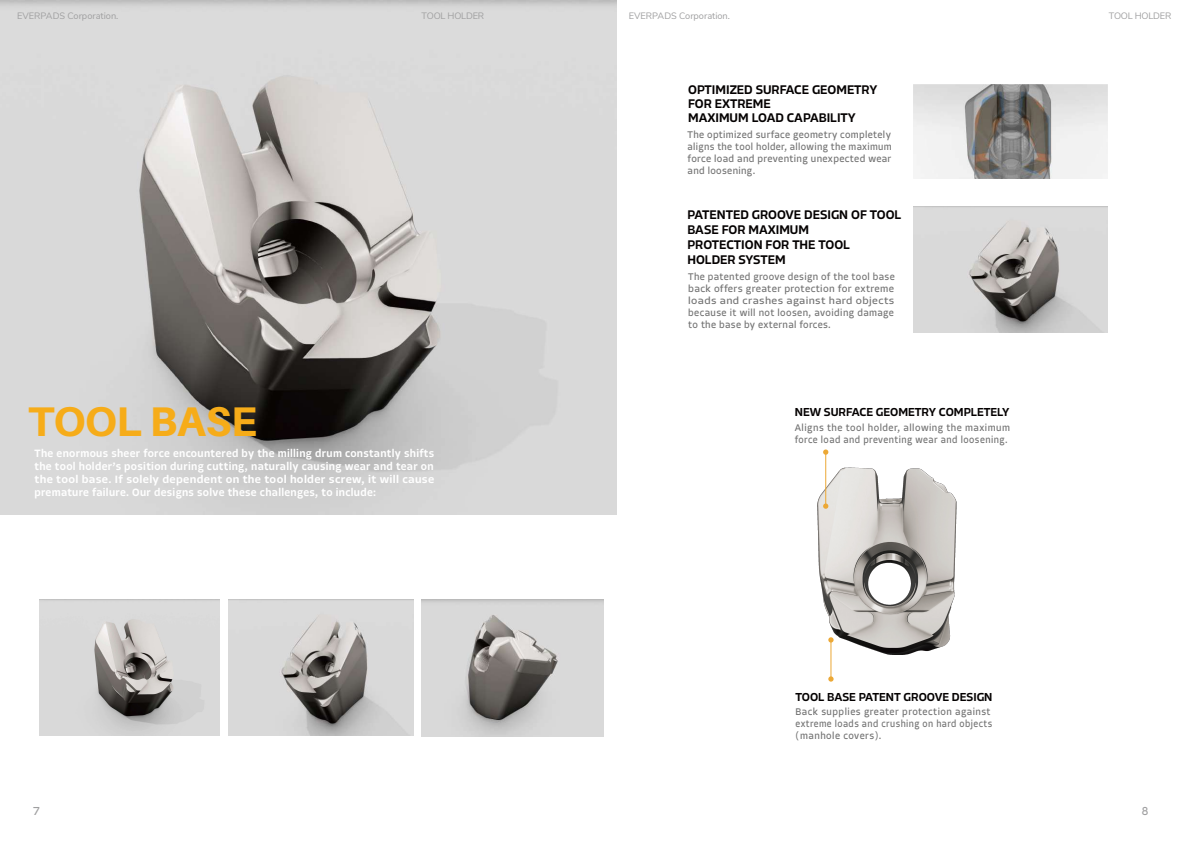
<style>
.page{position:relative;width:1191px;height:842px;background:#fff}
.page>*{position:absolute;margin:0;border:0;box-sizing:border-box;transform-origin:0 0}
.t1{font:800 41.4px "Aileron";letter-spacing:-.01em;color:#f6ac19}
.t2{font:500 13px/15px "Allotrope";color:#040000}
.t3{font:500 12px "Allotrope";color:#040000}
.t4{font:12px "Allotrope";color:#9f9fa0}
.t5{font:500 11px/13px "Allotrope";letter-spacing:.03em;color:#fff;text-align:justify}
.t6{font:10px/12px "Allotrope";letter-spacing:.045em;color:#717171;text-align:justify}
.t7{font:9.2px "Nunito Sans";color:#9f9fa0}
.t8{font:9.2px "Nunito Sans";letter-spacing:-.02em;color:#9f9fa0}
</style>
<div class="page">
<img style="left:0;top:0;width:616px;height:514px">
<img style="left:39px;top:600px;width:181px;height:135px">
<img style="left:817px;top:458px;width:140px;height:209px">
<img style="left:913px;top:85px;width:194px;height:94px">
<img style="left:913px;top:207px;width:194px;height:125px">
<img style="left:228px;top:600px;width:186px;height:135px">
<hr style="left:825px;top:452px;width:1px;height:54px;background:#eca835">
<svg style="left:823px;top:449px;width:5px;height:6px"></svg>
<svg style="left:823px;top:503px;width:5px;height:6px"></svg>
<hr style="left:830px;top:640px;width:1px;height:39px;background:#eca835">
<svg style="left:828px;top:637px;width:5px;height:5px"></svg>
<svg style="left:828px;top:676px;width:5px;height:6px"></svg>
<img style="left:421px;top:600px;width:183px;height:136px">
<p class="t7" style="left:17px;top:9px;width:103px">EVERPADS Corporation.</p>
<p class="t8" style="left:421px;top:9px;width:64px">TOOL HOLDER</p>
<p class="t7" style="left:629px;top:9px;width:103px">EVERPADS Corporation.</p>
<p class="t8" style="left:1108px;top:9px;width:64px">TOOL HOLDER</p>
<h1 class="t1" style="left:28px;top:398px;width:231px">TOOL BASE</h1>
<p class="t5" style="left:35px;top:447px;width:401px">The enormous sheer force encountered by the milling drum constantly shifts the tool holder’s position during cutting, naturally causing wear and tear on the tool base. If solely dependent on the tool holder screw, it will cause premature failure. Our designs solve these challenges, to include:</p>
<h2 class="t2" style="left:688px;top:83px;width:191px;line-height:14px">OPTIMIZED SURFACE GEOMETRY<br>FOR EXTREME<br>MAXIMUM LOAD CAPABILITY</h2>
<p class="t6" style="left:687px;top:129px;width:206px">The optimized surface geometry completely aligns the tool holder, allowing the maximum force load and preventing unexpected wear and loosening.</p>
<h2 class="t2" style="left:687px;top:207px;width:215px">PATENTED GROOVE DESIGN OF TOOL<br>BASE FOR MAXIMUM<br>PROTECTION FOR THE TOOL<br>HOLDER SYSTEM</h2>
<p class="t6" style="left:688px;top:271px;width:208px">The patented groove design of the tool base back offers greater protection for extreme loads and crashes against hard objects because it will not loosen, avoiding damage to the base by external forces.</p>
<p class="t3" style="left:795px;top:404px;width:216px">NEW SURFACE GEOMETRY COMPLETELY</p>
<p class="t6" style="left:794px;top:422px;width:217px">Aligns the tool holder, allowing the maximum force load and preventing wear and loosening.</p>
<p class="t3" style="left:795px;top:688px;width:198px">TOOL BASE PATENT GROOVE DESIGN</p>
<p class="t6" style="left:795px;top:705px;width:198px;text-align:left">Back supplies greater protection against extreme loads and crushing on hard objects (manhole covers).</p>
<p class="t4" style="left:33px;top:803px;width:8px">7</p>
<p class="t4" style="left:1141px;top:803px;width:8px">8</p>
</div>
